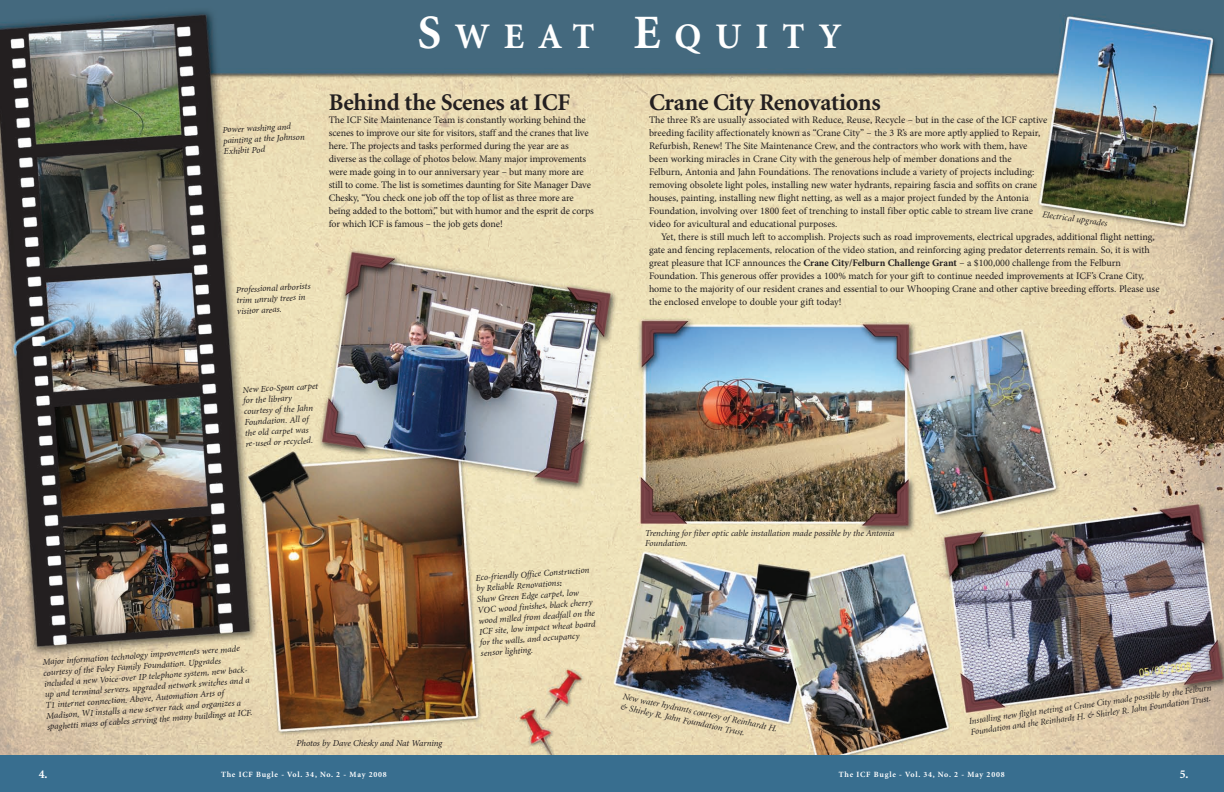
<style>
.page{position:relative;width:1224px;height:792px;background:#fff}
.page>*{position:absolute;margin:0;border:0;box-sizing:border-box;transform-origin:0 0}
.t1{font:700 36px "Minion";letter-spacing:.39em;color:#fff}
.t2{font:700 24px "Minion";letter-spacing:-.01em;color:#231f20}
.t3{font:700 12px "Minion";color:#fff}
.t4{font:10px/13px "Minion Pro";letter-spacing:-.005em;color:#231f20}
.t5{font:italic 9px/10.8px "Minion Pro";letter-spacing:-.01em;color:#231f20}
.t6{font:italic 9px/10.8px "Minion";color:#231f20}
.t7{font:700 8px "Minion";letter-spacing:.1em;color:#fff}
.s1{font-size:48px}
.s2{font-weight:700}
</style>
<div class="page">
<img style="left:0;top:0;width:1224px;height:755px">
<div style="left:0;top:755px;width:1224px;height:37px;background:#386e8f"></div>
<p class="t5" style="left:222px;top:125px;width:83px;rotate:-3deg">Power washing and painting at the Johnson<br>Exhibit Pod</p>
<p class="t5" style="left:236px;top:285px;width:76px;rotate:-3deg">Professional arborists trim unruly trees in visitor areas.</p>
<h1 class="t1" style="left:417px;top:22px;width:426px"><span class="s1">S</span>WEAT <span class="s1">E</span>QUITY</h1>
<h2 class="t2" style="left:329px;top:93px;width:243px">Behind the Scenes at ICF</h2>
<p class="t4" style="left:329px;top:114px;width:267px">The ICF Site Maintenance Team is constantly working behind the scenes to improve our site for visitors, staff and the cranes that live here. The projects and tasks performed during the year are as diverse as the collage of photos below. Many major improvements were made going in to our anniversary year – but many more are still to come. The list is sometimes daunting for Site Manager Dave Chesky, “You check one job off the top of list as three more are being added to the bottom,” but with humor and the esprit de corps for which ICF is famous – the job gets done!</p>
<h2 class="t2" style="left:649px;top:93px;width:233px">Crane City Renovations</h2>
<p class="t4" style="left:649px;top:114px;width:400px">The three R’s are usually associated with Reduce, Reuse, Recycle – but in the case of the ICF captive breeding facility affectionately known as “Crane City” – the 3 R’s are more aptly applied to Repair, Refurbish, Renew! The Site Maintenance Crew, and the contractors who work with them, have been working miracles in Crane City with the generous help of member donations and the Felburn, Antonia and Jahn Foundations. The renovations include a variety of projects including: removing obsolete light poles, installing new water hydrants, repairing fascia and soffits on crane houses, painting, installing new flight netting, as well as a major project funded by the Antonia Foundation, involving over 1800 feet of trenching to install fiber optic cable to stream live crane video for avicultural and educational purposes.</p>
<p class="t4" style="left:649px;top:231px;width:512px;text-indent:12px">Yet, there is still much left to accomplish. Projects such as road improvements, electrical upgrades, additional flight netting, gate and fencing replacements, relocation of the video station, and reinforcing aging predator deterrents remain. So, it is with great pleasure that ICF announces the <span class="s2">Crane City/Felburn Challenge Grant</span> – a $100,000 challenge from the Felburn Foundation. This generous offer provides a 100% match for your gift to continue needed improvements at ICF’s Crane City, home to the majority of our resident cranes and essential to our Whooping Crane and other captive breeding efforts. Please use the enclosed envelope to double your gift today!</p>
<p class="t6" style="left:1043px;top:210px;width:67px;rotate:8deg">Electrical upgrades</p>
<p class="t5" style="left:243px;top:385px;width:77px;rotate:-3deg">New Eco-Spun carpet for the library courtesy of the Jahn<br>Foundation. All of the old carpet was re-used or recycled.</p>
<p class="t5" style="left:42px;top:658px;width:207px;rotate:-4deg">Major information technology improvements were made courtesy of the Foley Family Foundation. Upgrades included a new Voice-over IP telephone system, new back&shy;up and terminal servers, upgraded network switches and a T1 internet connection. Above, Automation Arts of Madison, WI installs a new server rack and organizes a spaghetti mass of cables serving the many buildings at ICF.</p>
<p class="t5" style="left:475px;top:573px;width:118px;rotate:-4deg">Eco-friendly Office Construction by Reliable Renovations<span class="s2">:<br></span>Shaw Green Edge carpet, low<br>VOC wood finishes, black cherry wood milled from deadfall on the<br>ICF site, low impact wheat board for the walls, and occupancy sensor lighting.</p>
<p class="t6" style="left:645px;top:529px;width:251px;line-height:10px">Trenching for fiber optic cable installation made possible by the Antonia<br>Foundation.</p>
<p class="t6" style="left:624px;top:692px;width:159px;rotate:12deg">New water hydrants courtesy of Reinhardt H. &amp; Shirley R. Jahn Foundation Trust.</p>
<p class="t6" style="left:969px;top:717px;width:246px;rotate:-8deg">Installing new flight netting at Crane City made possible by the Felburn<br>Foundation and the Reinhardt H. &amp; Shirley R. Jahn Foundation Trust.</p>
<p class="t5" style="left:297px;top:739px;width:147px">Photos by Dave Chesky and Nat Warning</p>
<p class="t3" style="left:39px;top:769px;width:10px">4.</p>
<p class="t7" style="left:221px;top:771px;width:167px">The ICF Bugle - Vol. 34, No. 2 - May 2008</p>
<p class="t7" style="left:839px;top:771px;width:167px">The ICF Bugle - Vol. 34, No. 2 - May 2008</p>
<p class="t3" style="left:1180px;top:770px;width:10px">5.</p>
</div>
